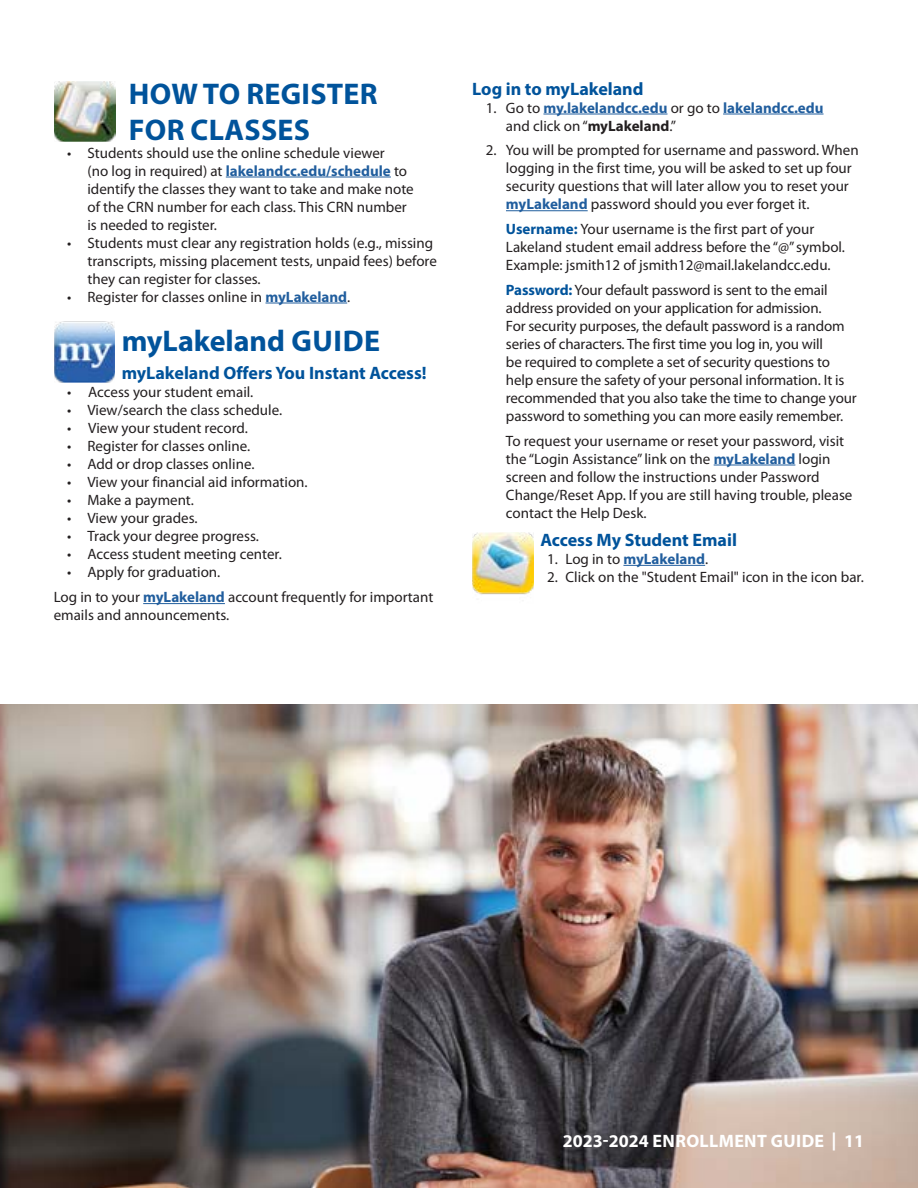
<style>
.page{position:relative;width:918px;height:1188px;background:#fff}
.page>*{position:absolute;margin:0;border:0;box-sizing:border-box;transform-origin:0 0}
.t1{font:700 30px/36px "Myriad Pro";letter-spacing:.01em;color:#00539b}
.t2{font:700 18px "Myriad Pro";color:#00539b}
.t3{font:700 18px "Myriad Pro";letter-spacing:.02em;color:#fff}
.t4{font:15px/18px "Myriad Pro";color:#231f20}
.t5{font:700 15px/18px "Myriad Pro";color:#215e9e}
.s1{font-weight:700;color:#215e9e}
.s2{font-weight:400;color:#231f20}
.s3{color:#231f20}
.s4{font-weight:700;color:#00539b}
</style>
<div class="page">
<hr style="left:226px;top:177px;width:165px;height:1px;background:#215e9e">
<hr style="left:265px;top:303px;width:82px;height:1px;background:#215e9e">
<hr style="left:143px;top:603px;width:82px;height:1px;background:#215e9e">
<hr style="left:543px;top:114px;width:125px;height:1px;background:#215e9e">
<hr style="left:723px;top:114px;width:101px;height:1px;background:#215e9e">
<hr style="left:506px;top:210px;width:82px;height:1px;background:#215e9e">
<hr style="left:714px;top:465px;width:81px;height:1px;background:#215e9e">
<hr style="left:623px;top:565px;width:82px;height:1px;background:#215e9e">
<img style="left:54px;top:322px;width:61px;height:60px">
<img style="left:54px;top:81px;width:61px;height:60px">
<img style="left:0;top:704px;width:918px;height:484px">
<img style="left:472px;top:532px;width:62px;height:63px">
<h1 class="t1" style="left:129px;top:74px;width:250px">HOW TO REGISTER<br>FOR CLASSES</h1>
<p class="t4" style="left:87px;top:143px;width:328px;text-indent:-20px">• Students should use the online schedule viewer<br>(no log in required) at <span class="s1">lakelandcc.edu/schedule</span> to identify the classes they want to take and make note of the CRN number for each class. This CRN number is needed to register.</p>
<p class="t4" style="left:87px;top:233px;width:351px;text-indent:-20px">• Students must clear any registration holds (e.g., missing transcripts, missing placement tests, unpaid fees) before they can register for classes.</p>
<p class="t4" style="left:67px;top:287px;width:285px">• Register for classes online in <span class="s1">myLakeland</span>.</p>
<h1 class="t1" style="left:122px;top:322px;width:260px">myLakeland GUIDE</h1>
<p class="t2" style="left:122px;top:362px;width:307px">myLakeland Offers You Instant Access!</p>
<p class="t4" style="left:67px;top:383px;width:188px">• Access your student email.</p>
<p class="t4" style="left:67px;top:401px;width:216px">• View/search the class schedule.</p>
<p class="t4" style="left:67px;top:419px;width:182px">• View your student record.</p>
<p class="t4" style="left:67px;top:437px;width:184px">• Register for classes online.</p>
<p class="t4" style="left:67px;top:455px;width:189px">• Add or drop classes online.</p>
<p class="t4" style="left:67px;top:473px;width:242px">• View your financial aid information.</p>
<p class="t4" style="left:67px;top:491px;width:128px">• Make a payment.</p>
<p class="t4" style="left:67px;top:509px;width:132px">• View your grades.</p>
<p class="t4" style="left:67px;top:527px;width:193px">• Track your degree progress.</p>
<p class="t4" style="left:67px;top:545px;width:216px">• Access student meeting center.</p>
<p class="t4" style="left:54px;top:560px;width:381px;line-height:24.8px;text-indent:14px">• Apply for graduation.<br>Log in to your <span class="s1">myLakeland</span> account frequently for important</p>
<p class="t4" style="left:54px;top:606px;width:177px">emails and announcements.</p>
<p class="t2" style="left:472px;top:77px;width:173px">Log in to myLakeland</p>
<p class="t5" style="left:506px;top:98px;width:319px;text-indent:-20px"><span class="s2">1. Go to</span> my.lakelandcc.edu <span class="s2">or go to</span> lakelandcc.edu <span class="s2">and click on “</span><span class="s3">myLakeland</span><span class="s2">.”</span></p>
<p class="t4" style="left:506px;top:141px;width:354px;text-indent:-20px">2. You will be prompted for username and password. When logging in the first time, you will be asked to set up four security questions that will later allow you to reset your <span class="s1">myLakeland</span> password should you ever forget it.</p>
<p class="t4" style="left:506px;top:220px;width:341px"><span class="s4">Username:</span> Your username is the first part of your<br>Lakeland student email address before the “@” symbol.<br>Example: jsmith12 of jsmith12@mail.lakelandcc.edu.</p>
<p class="t4" style="left:506px;top:280px;width:352px"><span class="s4">Password:</span> Your default password is sent to the email address provided on your application for admission.<br>For security purposes, the default password is a random series of characters. The first time you log in, you will<br>be required to complete a set of security questions to help ensure the safety of your personal information. It is recommended that you also take the time to change your password to something you can more easily remember.</p>
<p class="t4" style="left:506px;top:431px;width:348px">To request your username or reset your password, visit the “Login Assistance” link on the <span class="s1">myLakeland</span> login screen and follow the instructions under Password Change/Reset App. If you are still having trouble, please contact the Help Desk.</p>
<p class="t2" style="left:540px;top:528px;width:198px">Access My Student Email</p>
<p class="t4" style="left:547px;top:550px;width:163px">1. Log in to <span class="s1">myLakeland</span>.</p>
<p class="t4" style="left:547px;top:568px;width:318px">2. Click on the "Student Email" icon in the icon bar.</p>
<p class="t3" style="left:563px;top:1129px;width:303px">2023-2024 ENROLLMENT GUIDE | 11</p>
</div>
